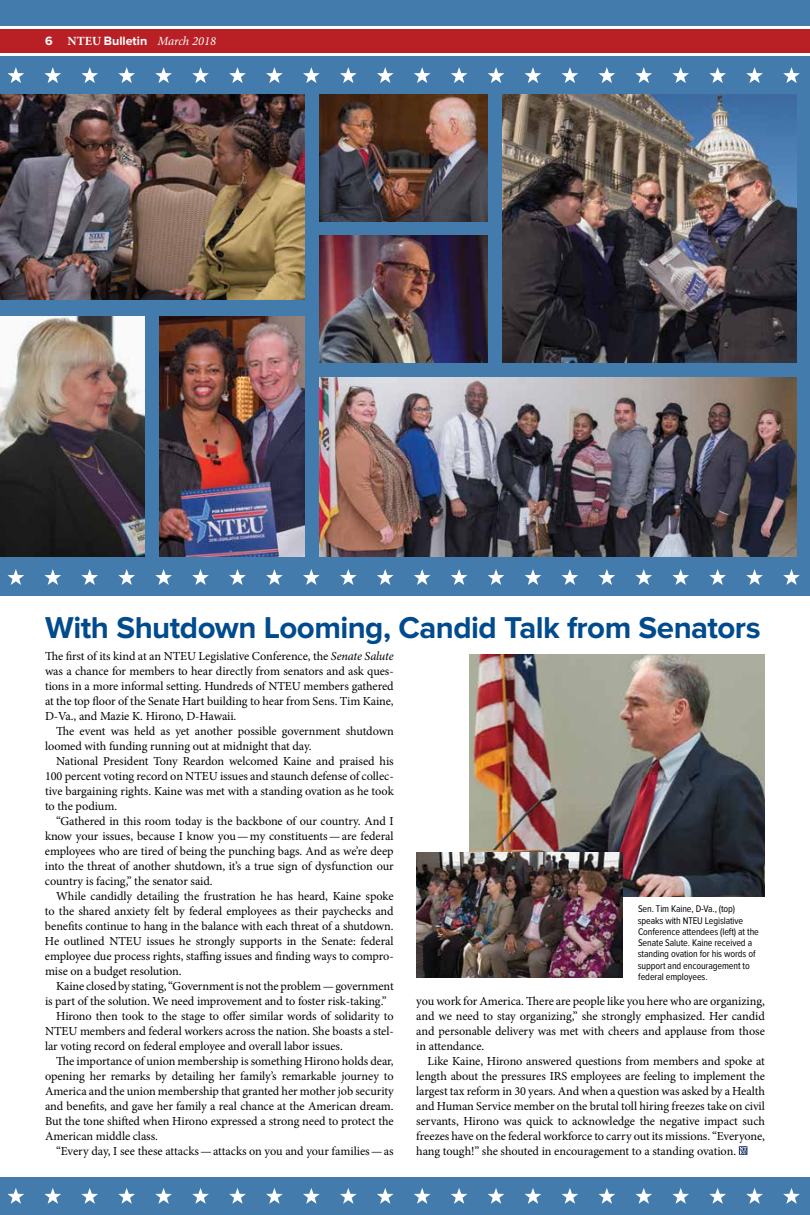
<style>
.page{position:relative;width:810px;height:1215px;background:#fff}
.page>*{position:absolute;margin:0;border:0;box-sizing:border-box;transform-origin:0 0}
.t1{font:700 31.25px "Proxima Nova";letter-spacing:-.015em;color:#004b8d}
.t2{font:700 12.5px "Proxima Nova";color:#fff}
.t3{font:12.25px/15px "Minion Pro";letter-spacing:-.01em;color:#000;text-align:justify}
.t4{font:10px/11.2px "Proxima Nova Cond";letter-spacing:-.01em;color:#000}
.s1{font-family:"Minion Pro"}
.s2{font-family:"Minion Pro";font-weight:400;font-style:italic}
.s3{font-style:italic}
</style>
<div class="page">
<div style="left:0;top:0;width:810px;height:25px;background:#437bac"></div>
<div style="left:0;top:29px;width:810px;height:24px;background:#b82025"></div>
<div style="left:0;top:56px;width:810px;height:540px;background:#437bac"></div>
<svg style="left:8px;top:67px;width:16px;height:16px"></svg>
<svg style="left:44px;top:67px;width:17px;height:16px"></svg>
<svg style="left:81px;top:67px;width:17px;height:16px"></svg>
<svg style="left:118px;top:67px;width:17px;height:16px"></svg>
<svg style="left:155px;top:67px;width:17px;height:16px"></svg>
<svg style="left:192px;top:67px;width:17px;height:16px"></svg>
<svg style="left:229px;top:67px;width:17px;height:16px"></svg>
<svg style="left:266px;top:67px;width:17px;height:16px"></svg>
<svg style="left:303px;top:67px;width:17px;height:16px"></svg>
<svg style="left:340px;top:67px;width:17px;height:16px"></svg>
<svg style="left:377px;top:67px;width:17px;height:16px"></svg>
<svg style="left:414px;top:67px;width:17px;height:16px"></svg>
<svg style="left:451px;top:67px;width:16px;height:16px"></svg>
<svg style="left:488px;top:67px;width:16px;height:16px"></svg>
<svg style="left:525px;top:67px;width:16px;height:16px"></svg>
<svg style="left:562px;top:67px;width:16px;height:16px"></svg>
<svg style="left:598px;top:67px;width:17px;height:16px"></svg>
<svg style="left:635px;top:67px;width:17px;height:16px"></svg>
<svg style="left:672px;top:67px;width:17px;height:16px"></svg>
<svg style="left:709px;top:67px;width:17px;height:16px"></svg>
<svg style="left:746px;top:67px;width:17px;height:16px"></svg>
<svg style="left:783px;top:67px;width:17px;height:16px"></svg>
<svg style="left:8px;top:569px;width:16px;height:16px"></svg>
<svg style="left:44px;top:569px;width:17px;height:16px"></svg>
<svg style="left:81px;top:569px;width:17px;height:16px"></svg>
<svg style="left:118px;top:569px;width:17px;height:16px"></svg>
<svg style="left:155px;top:569px;width:17px;height:16px"></svg>
<svg style="left:192px;top:569px;width:17px;height:16px"></svg>
<svg style="left:229px;top:569px;width:17px;height:16px"></svg>
<svg style="left:266px;top:569px;width:17px;height:16px"></svg>
<svg style="left:303px;top:569px;width:17px;height:16px"></svg>
<svg style="left:340px;top:569px;width:17px;height:16px"></svg>
<svg style="left:377px;top:569px;width:17px;height:16px"></svg>
<svg style="left:414px;top:569px;width:17px;height:16px"></svg>
<svg style="left:451px;top:569px;width:16px;height:16px"></svg>
<svg style="left:488px;top:569px;width:16px;height:16px"></svg>
<svg style="left:525px;top:569px;width:16px;height:16px"></svg>
<svg style="left:562px;top:569px;width:16px;height:16px"></svg>
<svg style="left:598px;top:569px;width:17px;height:16px"></svg>
<svg style="left:635px;top:569px;width:17px;height:16px"></svg>
<svg style="left:672px;top:569px;width:17px;height:16px"></svg>
<svg style="left:709px;top:569px;width:17px;height:16px"></svg>
<svg style="left:746px;top:569px;width:17px;height:16px"></svg>
<svg style="left:783px;top:569px;width:17px;height:16px"></svg>
<div style="left:0;top:1178px;width:810px;height:37px;background:#437bac"></div>
<svg style="left:8px;top:1188px;width:16px;height:16px"></svg>
<svg style="left:44px;top:1188px;width:17px;height:16px"></svg>
<svg style="left:81px;top:1188px;width:17px;height:16px"></svg>
<svg style="left:118px;top:1188px;width:17px;height:16px"></svg>
<svg style="left:155px;top:1188px;width:17px;height:16px"></svg>
<svg style="left:192px;top:1188px;width:17px;height:16px"></svg>
<svg style="left:229px;top:1188px;width:17px;height:16px"></svg>
<svg style="left:266px;top:1188px;width:17px;height:16px"></svg>
<svg style="left:303px;top:1188px;width:17px;height:16px"></svg>
<svg style="left:340px;top:1188px;width:17px;height:16px"></svg>
<svg style="left:377px;top:1188px;width:17px;height:16px"></svg>
<svg style="left:414px;top:1188px;width:17px;height:16px"></svg>
<svg style="left:451px;top:1188px;width:16px;height:16px"></svg>
<svg style="left:488px;top:1188px;width:16px;height:16px"></svg>
<svg style="left:525px;top:1188px;width:16px;height:16px"></svg>
<svg style="left:562px;top:1188px;width:16px;height:16px"></svg>
<svg style="left:598px;top:1188px;width:17px;height:16px"></svg>
<svg style="left:635px;top:1188px;width:17px;height:16px"></svg>
<svg style="left:672px;top:1188px;width:17px;height:16px"></svg>
<svg style="left:709px;top:1188px;width:17px;height:16px"></svg>
<svg style="left:746px;top:1188px;width:17px;height:16px"></svg>
<svg style="left:783px;top:1188px;width:17px;height:16px"></svg>
<svg style="left:739px;top:1146px;width:8px;height:9px"></svg>
<svg style="left:740px;top:1147px;width:7px;height:7px"></svg>
<img style="left:470px;top:654px;width:295px;height:242px">
<img style="left:416px;top:852px;width:206px;height:126px">
<img style="left:320px;top:377px;width:477px;height:180px">
<img style="left:0;top:94px;width:305px;height:206px">
<img style="left:0;top:317px;width:145px;height:240px">
<img style="left:160px;top:317px;width:145px;height:240px">
<img style="left:320px;top:94px;width:167px;height:127px">
<img style="left:320px;top:236px;width:167px;height:126px">
<img style="left:502px;top:95px;width:295px;height:267px">
<p class="t2" style="left:45px;top:34px;width:173px">6 <span class="s1">NTEU</span> Bulletin <span class="s2">March 2018</span></p>
<h1 class="t1" style="left:45px;top:609px;width:717px">With Shutdown Looming, Candid Talk from Senators</h1>
<p class="t3" style="left:45px;top:649px;width:350px">The first of its kind at an NTEU Legislative Conference, the <span class="s3">Senate Salute </span>was a chance for members to hear directly from senators and ask ques&shy;tions in a more informal setting. Hundreds of NTEU members gathered at the top floor of the Senate Hart building to hear from Sens. Tim Kaine, D-Va., and Mazie K. Hirono, D-Hawaii.</p>
<p class="t3" style="left:45px;top:724px;width:350px;text-indent:11px">The event was held as yet another possible government shutdown loomed with funding running out at midnight that day.</p>
<p class="t3" style="left:45px;top:754px;width:350px;text-indent:11px">National President Tony Reardon welcomed Kaine and praised his 100 percent voting record on NTEU issues and staunch defense of collec&shy;tive bargaining rights. Kaine was met with a standing ovation as he took to the podium.</p>
<p class="t3" style="left:45px;top:814px;width:350px;text-indent:11px">“Gathered in this room today is the backbone of our country. And I know your issues, because I know you—my constituents—are federal employees who are tired of being the punching bags. And as we’re deep into the threat of another shutdown, it’s a true sign of dysfunction our country is facing,” the senator said.</p>
<p class="t3" style="left:45px;top:889px;width:350px;text-indent:11px">While candidly detailing the frustration he has heard, Kaine spoke to the shared anxiety felt by federal employees as their paychecks and benefits continue to hang in the balance with each threat of a shutdown.<br>He outlined NTEU issues he strongly supports in the Senate: federal employee due process rights, staffing issues and finding ways to compro&shy;mise on a budget resolution.</p>
<p class="t3" style="left:56px;top:979px;width:339px">Kaine closed by stating, “Government is not the problem—government</p>
<p class="t3" style="left:45px;top:994px;width:343px">is part of the solution. We need improvement and to foster risk-taking.”</p>
<p class="t3" style="left:56px;top:1009px;width:339px">Hirono then took to the stage to offer similar words of solidarity to</p>
<p class="t3" style="left:45px;top:1024px;width:350px">NTEU members and federal workers across the nation. She boasts a stel-</p>
<p class="t3" style="left:45px;top:1039px;width:299px">lar voting record on federal employee and overall labor issues.</p>
<p class="t3" style="left:56px;top:1054px;width:339px">The importance of union membership is something Hirono holds dear,</p>
<p class="t3" style="left:45px;top:1069px;width:350px">opening her remarks by detailing her family’s remarkable journey to</p>
<p class="t3" style="left:45px;top:1084px;width:350px">America and the union membership that granted her mother job security</p>
<p class="t3" style="left:45px;top:1099px;width:350px">and benefits, and gave her family a real chance at the American dream.</p>
<p class="t3" style="left:45px;top:1114px;width:350px">But the tone shifted when Hirono expressed a strong need to protect the</p>
<p class="t3" style="left:45px;top:1129px;width:114px">American middle class.</p>
<p class="t3" style="left:56px;top:1144px;width:339px">“Every day, I see these attacks—attacks on you and your families—as</p>
<p class="t4" style="left:638px;top:904px;width:123px">Sen. Tim Kaine, D-Va., (top) speaks with NTEU Legislative<br>Conference attendees (left) at the<br>Senate Salute. Kaine received a standing ovation for his words of support and encouragement to federal employees.</p>
<p class="t3" style="left:416px;top:994px;width:350px">you work for America. There are people like you here who are organizing, and we need to stay organizing,” she strongly emphasized. Her candid and personable delivery was met with cheers and applause from those in attendance.</p>
<p class="t3" style="left:416px;top:1054px;width:350px;text-indent:11px">Like Kaine, Hirono answered questions from members and spoke at length about the pressures IRS employees are feeling to implement the largest tax reform in 30 years. And when a question was asked by a Health and Human Service member on the brutal toll hiring freezes take on civil servants, Hirono was quick to acknowledge the negative impact such freezes have on the federal workforce to carry out its missions. “Everyone, hang tough!” she shouted in encouragement to a standing ovation.</p>
</div>
